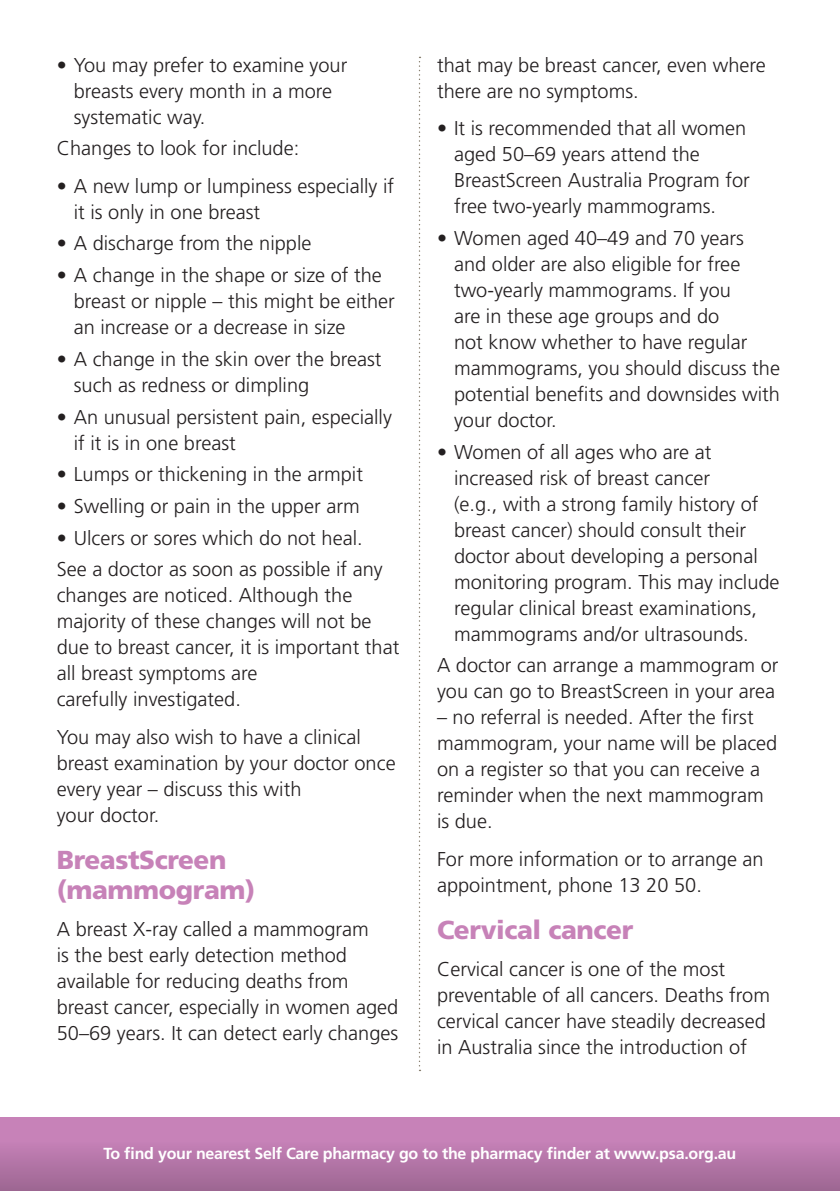
<style>
.page{position:relative;width:840px;height:1191px;background:#fff}
.page>*{position:absolute;margin:0;border:0;box-sizing:border-box;transform-origin:0 0}
.FC_Subhead_1{font:900 26px/30px "Frutiger LT Std";letter-spacing:-.015em;color:#c782b8}
.FC_Bullet__para{font:300 20px/26px "Frutiger LT Std";color:#231f20}
.FC_Body_text{font:300 20px/26px "Frutiger LT Std";color:#231f20}
.FC_Body_text-2{font:700 16px "Frutiger LT Std";letter-spacing:-.015em;color:#fff}
</style>
<div class="page">
<div style="left:0;top:1117px;width:839px;height:74px;background:linear-gradient(to bottom,#d188c1,#a16996)"></div>
<svg style="left:418px;top:57px;width:2px;height:1014px"></svg>
<p class="FC_Bullet__para" style="left:74px;top:52px;width:275px;text-indent:-17px">• You may prefer to examine your breasts every month in a more systematic way.</p>
<p class="FC_Body_text" style="left:57px;top:136px;width:244px">Changes to look for include:</p>
<p class="FC_Bullet__para" style="left:74px;top:173px;width:322px;text-indent:-17px">• A new lump or lumpiness especially if it is only in one breast</p>
<p class="FC_Bullet__para" style="left:57px;top:231px;width:256px">• A discharge from the nipple</p>
<p class="FC_Bullet__para" style="left:74px;top:262px;width:322px;text-indent:-17px">• A change in the shape or size of the breast or nipple – this might be either an increase or a decrease in size</p>
<p class="FC_Bullet__para" style="left:74px;top:346px;width:309px;text-indent:-17px">• A change in the skin over the breast such as redness or dimpling</p>
<p class="FC_Bullet__para" style="left:74px;top:404px;width:319px;text-indent:-17px">• An unusual persistent pain, especially if it is in one breast</p>
<p class="FC_Bullet__para" style="left:57px;top:461px;width:307px">• Lumps or thickening in the armpit</p>
<p class="FC_Bullet__para" style="left:57px;top:493px;width:304px">• Swelling or pain in the upper arm</p>
<p class="FC_Bullet__para" style="left:57px;top:525px;width:307px">• Ulcers or sores which do not heal.</p>
<p class="FC_Body_text" style="left:57px;top:556px;width:344px">See a doctor as soon as possible if any changes are noticed. Although the majority of these changes will not be due to breast cancer, it is important that all breast symptoms are<br>carefully investigated.</p>
<p class="FC_Body_text" style="left:57px;top:724px;width:340px">You may also wish to have a clinical breast examination by your doctor once every year – discuss this with<br>your doctor.</p>
<p class="FC_Subhead_1" style="left:57px;top:844px;width:200px">BreastScreen (mammogram)</p>
<p class="FC_Body_text" style="left:57px;top:916px;width:343px">A breast X-ray called a mammogram<br>is the best early detection method available for reducing deaths from breast cancer, especially in women aged 50–69 years. It can detect early changes</p>
<p class="FC_Body_text" style="left:437px;top:52px;width:330px">that may be breast cancer, even where there are no symptoms.</p>
<p class="FC_Bullet__para" style="left:454px;top:115px;width:297px;text-indent:-17px">• It is recommended that all women aged 50–69 years attend the<br>BreastScreen Australia Program for free two-yearly mammograms.</p>
<p class="FC_Bullet__para" style="left:454px;top:225px;width:327px;text-indent:-17px">• Women aged 40–49 and 70 years and older are also eligible for free two-yearly mammograms. If you<br>are in these age groups and do<br>not know whether to have regular mammograms, you should discuss the potential benefits and downsides with your doctor.</p>
<p class="FC_Bullet__para" style="left:454px;top:439px;width:327px;text-indent:-17px">• Women of all ages who are at increased risk of breast cancer<br>(e.g., with a strong family history of breast cancer) should consult their doctor about developing a personal monitoring program. This may include regular clinical breast examinations, mammograms and/or ultrasounds.</p>
<p class="FC_Body_text" style="left:437px;top:652px;width:343px">A doctor can arrange a mammogram or you can go to BreastScreen in your area</p>
<p class="FC_Body_text" style="left:437px;top:704px;width:342px">– no referral is needed. After the first mammogram, your name will be placed on a register so that you can receive a reminder when the next mammogram is due.</p>
<p class="FC_Body_text" style="left:437px;top:846px;width:328px">For more information or to arrange an appointment, phone 13 20 50.</p>
<p class="FC_Subhead_1" style="left:437px;top:914px;width:198px">Cervical cancer</p>
<p class="FC_Body_text" style="left:437px;top:956px;width:334px">Cervical cancer is one of the most preventable of all cancers. Deaths from cervical cancer have steadily decreased in Australia since the introduction of</p>
<p class="FC_Body_text-2" style="left:104px;top:1143px;width:633px">To find your nearest Self Care pharmacy go to the pharmacy finder at www.psa.org.au</p>
</div>
